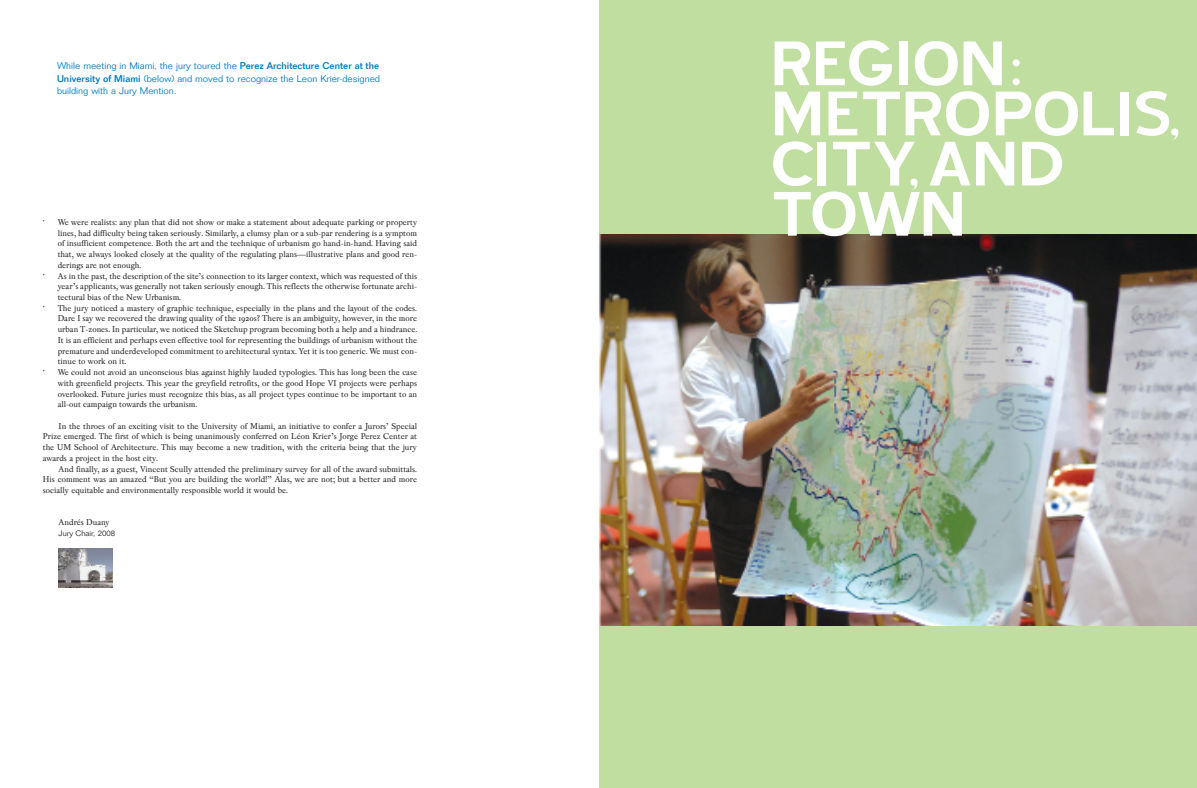
<style>
.page{position:relative;width:1197px;height:788px;background:#fff}
.page>*{position:absolute;margin:0;border:0;box-sizing:border-box;transform-origin:0 0}
.t1{font:78.84px "Blue Highway";letter-spacing:-.065em;color:#fff}
.t2{font:300 9.62px/12.2px "Folio";color:#007cc2;text-align:justify}
.t3{font:8.92px/10.7px "Pradell";color:#231f20;text-align:justify}
.t4{font:300 7.88px "Folio";color:#231f20}
.t5{font:5.25px "Pradell";color:#231f20}
.s1{font-weight:500}
.s2{font-size:8.92px}
.s3{font-size:63px}
.s4{font-size:63.35px}
</style>
<div class="page">
<div style="left:600px;top:0;width:597px;height:788px;background:#c1dea1"></div>
<img style="left:599px;top:234px;width:598px;height:391px">
<img style="left:59px;top:548px;width:53px;height:39px">
<p class="t2" style="left:57px;top:60px;width:325px">While meeting in Miami, the jury toured the <span class="s1">Perez Architecture Center at the University of Miami</span> (below) and moved to recognize the Leon Krier-designed building with a Jury Mention.</p>
<p class="t3" style="left:65px;top:217px;width:354px">e were realists: any plan that did not show or make a statement about adequate parking or property</p>
<p class="t5" style="left:43px;top:218px;width:24px">• <span class="s2">W</span></p>
<p class="t3" style="left:58px;top:227px;width:361px">lines, had difficulty being taken seriously. Similarly, a clumsy plan or a sub-par rendering is a symptom of insufficient competence. Both the art and the technique of urbanism go hand-in-hand. Having said that, we always looked closely at the quality of the regulating plans—illustrative plans and good ren-</p>
<p class="t3" style="left:58px;top:259px;width:85px">derings are not enough.</p>
<p class="t3" style="left:58px;top:270px;width:361px;text-indent:-15px"><sup>•</sup> As in the past, the description of the site’s connection to its larger context, which was requested of this year’s applicants, was generally not taken seriously enough. This reflects the otherwise fortunate archi&shy;tectural bias of the New Urbanism.</p>
<p class="t3" style="left:58px;top:302px;width:361px;text-indent:-15px"><sup>•</sup> The jury noticed a mastery of graphic technique, especially in the plans and the layout of the codes.<br>Dare I say we recovered the drawing quality of the 1920s? There is an ambiguity, however, in the more urban T-zones. In particular, we noticed the Sketchup program becoming both a help and a hindrance.<br>It is an efficient and perhaps even effective tool for representing the buildings of urbanism without the premature and underdeveloped commitment to architectural syntax. Yet it is too generic. We must con&shy;tinue to work on it.</p>
<p class="t3" style="left:58px;top:367px;width:361px;text-indent:-15px"><sup>•</sup> We could not avoid an unconscious bias against highly lauded typologies. This has long been the case with greenfield projects. This year the greyfield retrofits, or the good Hope VI projects were perhaps overlooked. Future juries must recognize this bias, as all project types continue to be important to an all-out campaign towards the urbanism.</p>
<p class="t3" style="left:43px;top:420px;width:376px;text-indent:16px">In the throes of an exciting visit to the University of Miami, an initiative to confer a Jurors’ Special Prize emerged. The first of which is being unanimously conferred on Léon Krier’s Jorge Perez Center at the UM School of Architecture. This may become a new tradition, with the criteria being that the jury awards a project in the host city.</p>
<p class="t3" style="left:43px;top:463px;width:376px;text-indent:16px">And finally, as a guest, Vincent Scully attended the preliminary survey for all of the award submittals.<br>His comment was an amazed “But you are building the world!” Alas, we are not; but a better and more socially equitable and environmentally responsible world it would be.</p>
<p class="t3" style="left:59px;top:517px;width:53px">Andrés Duany</p>
<p class="t4" style="left:59px;top:528px;width:58px">Jury Chair, 2008</p>
<h1 class="t1" style="left:768px;top:24px;width:258px">REGION<span class="s3">:</span></h1>
<h1 class="t1" style="left:768px;top:74px;width:416px">METROPOLIS<span class="s4">,</span></h1>
<h1 class="t1" style="left:768px;top:124px;width:300px">CITY<span class="s4">,</span>AND</h1>
<h1 class="t1" style="left:768px;top:174px;width:202px">TOWN</h1>
</div>
